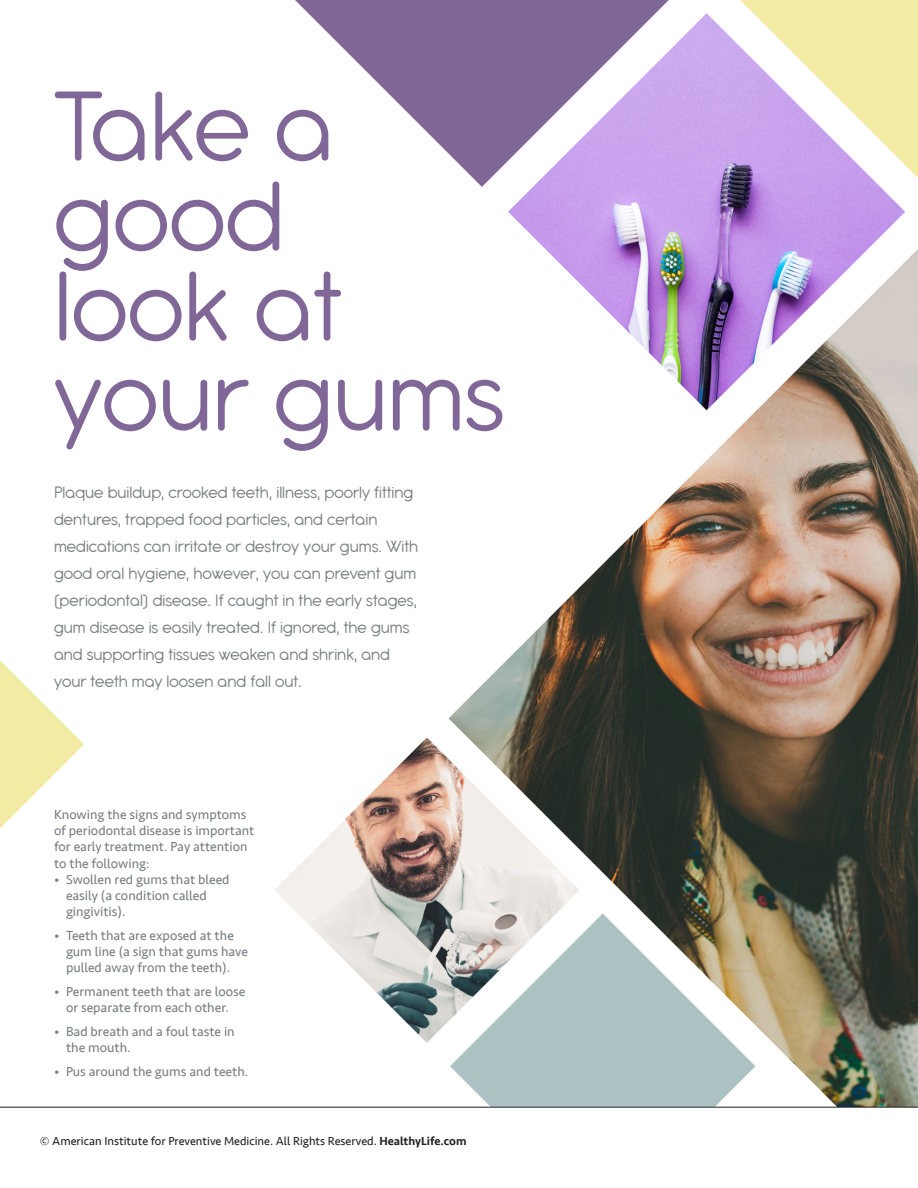
<style>
.page{position:relative;width:918px;height:1188px;background:#fff}
.page>*{position:absolute;margin:0;border:0;box-sizing:border-box;transform-origin:0 0}
.t1{font:108px/90px "Antipasto Pro";color:#806797}
.t2{font:18px/27px "Antipasto Pro";color:#777f81}
.t3{font:13.5px/16.2px "Seravek";color:#777f81}
.t4{font:12px "Seravek";color:#231f20}
.s1{font-weight:500}
</style>
<div class="page">
<img style="left:449px;top:249px;width:469px;height:858px">
<svg style="left:295px;top:0;width:374px;height:187px;fill:#806797"></svg>
<div style="left:740px;top:0;width:178px;height:178px;background:#f1eba3"></div>
<img style="left:508px;top:13px;width:397px;height:397px">
<img style="left:275px;top:737px;width:305px;height:306px">
<svg style="left:450px;top:914px;width:305px;height:193px;fill:#adc2c2"></svg>
<svg style="left:0;top:660px;width:84px;height:168px"></svg>
<hr style="left:0;top:1107px;width:918px;height:1px;background:#231f20">
<p class="t1" style="left:54px;top:86px;width:281px">Take a good</p>
<p class="t1" style="left:54px;top:266px;width:452px">look at your gums</p>
<p class="t2" style="left:54px;top:479px;width:366px">Plaque buildup, crooked teeth, illness, poorly fitting dentures, trapped food particles, and certain medications can irritate or destroy your gums. With good oral hygiene, however, you can prevent gum (periodontal) disease. If caught in the early stages, gum disease is easily treated. If ignored, the gums and supporting tissues weaken and shrink, and your teeth may loosen and fall out.</p>
<p class="t3" style="left:54px;top:806px;width:202px">Knowing the signs and symptoms of periodontal disease is important for early treatment. Pay attention to the following:</p>
<p class="t3" style="left:66px;top:871px;width:165px;text-indent:-12px">• Swollen red gums that bleed easily (a condition called gingivitis).</p>
<p class="t3" style="left:66px;top:927px;width:184px;text-indent:-12px">• Teeth that are exposed at the gum line (a sign that gums have pulled away from the teeth).</p>
<p class="t3" style="left:54px;top:983px;width:193px;text-align:center">• Permanent teeth that are loose or separate from each other.</p>
<p class="t3" style="left:66px;top:1023px;width:170px;text-indent:-12px">• Bad breath and a foul taste in the mouth.</p>
<p class="t3" style="left:54px;top:1063px;width:196px">• Pus around the gums and teeth.</p>
<p class="t4" style="left:40px;top:1132px;width:428px">© American Institute for Preventive Medicine. All Rights Reserved. <span class="s1">HealthyLife.com</span></p>
</div>
